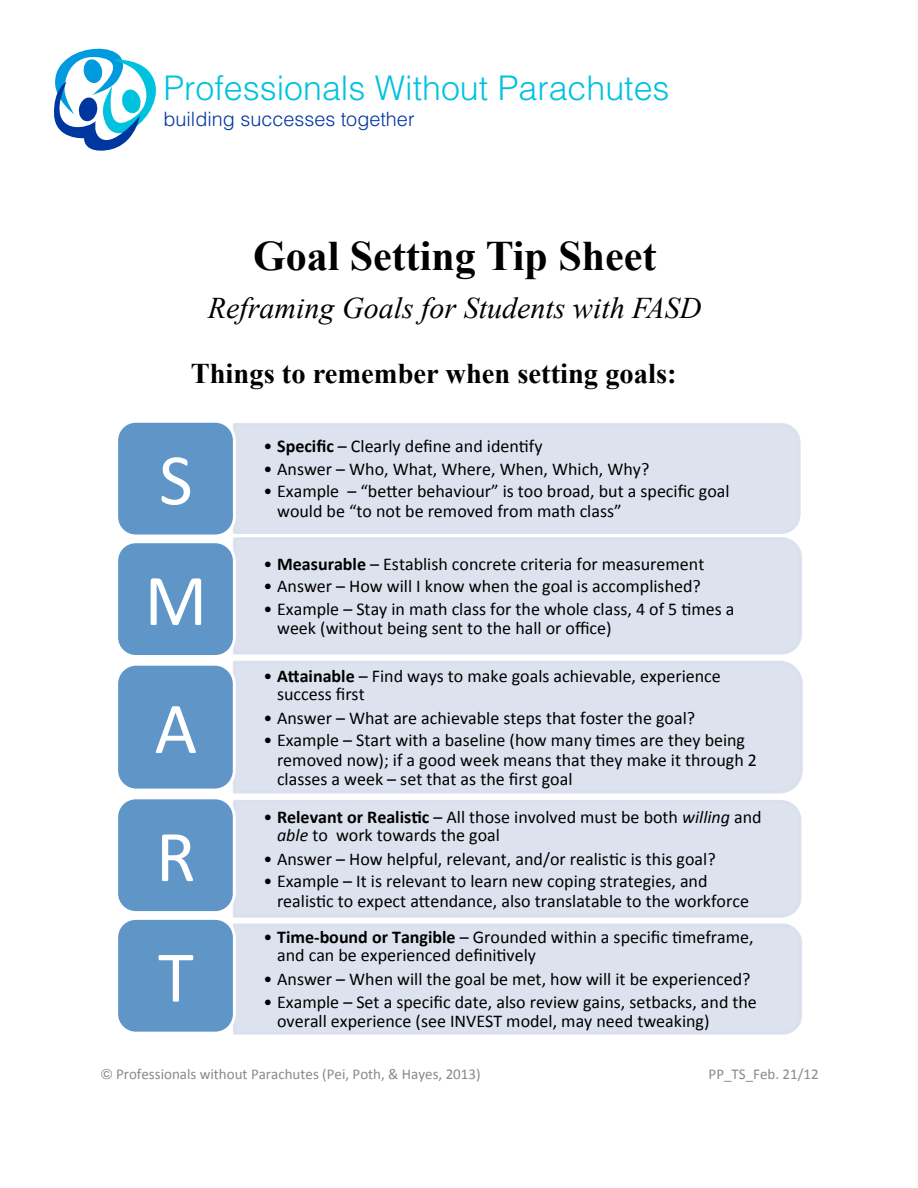
<style>
.page{position:relative;width:918px;height:1188px;background:#fff}
.page>*{position:absolute;margin:0;border:0;box-sizing:border-box;transform-origin:0 0}
.t1{font:73.5px "Calibri";color:#fff}
.t2{font:700 42px "Times New Roman";color:#000}
.t3{font:300 34.05px "Helvetica";color:#00c2df}
.t4{font:italic 30px "Times New Roman";color:#000}
.t5{font:700 28.5px "Times New Roman";color:#000}
.t6{font:300 19.8px "Helvetica";color:#0036a0}
.t7{font:18px/19.5px "Calibri";color:#000}
.t8{font:15px "Calibri";color:#898989}
.s1{font-weight:700}
.s2{font-style:italic}
</style>
<div class="page">
<svg style="left:54px;top:49px;width:102px;height:102px"></svg>
<div style="left:233px;top:423px;width:568px;height:111px;background:#dce2ee"></div>
<div style="left:117px;top:421px;width:117px;height:115px;background:#6095c8;border-radius:19px"></div>
<div style="left:115px;top:420px;width:121px;height:118px;border:3px solid #fff;border-radius:19px"></div>
<div style="left:233px;top:537px;width:569px;height:118px;background:#dce2ee"></div>
<div style="left:117px;top:542px;width:117px;height:114px;background:#6095c8;border-radius:19px"></div>
<div style="left:115px;top:540px;width:121px;height:118px;border:3px solid #fff;border-radius:19px"></div>
<div style="left:233px;top:661px;width:570px;height:133px;background:#dce2ee"></div>
<div style="left:117px;top:664px;width:117px;height:126px;background:#6095c8;border-radius:20px"></div>
<div style="left:115px;top:663px;width:121px;height:129px;border:3px solid #fff;border-radius:20px"></div>
<div style="left:233px;top:800px;width:569px;height:118px;background:#dce2ee"></div>
<div style="left:117px;top:798px;width:117px;height:115px;background:#6095c8;border-radius:19px"></div>
<div style="left:115px;top:796px;width:121px;height:118px;border:3px solid #fff;border-radius:19px"></div>
<div style="left:233px;top:923px;width:569px;height:112px;background:#dce2ee"></div>
<div style="left:117px;top:918px;width:117px;height:115px;background:#6095c8;border-radius:19px"></div>
<div style="left:115px;top:917px;width:121px;height:118px;border:3px solid #fff;border-radius:19px"></div>
<p class="t3" style="left:163px;top:59px;width:508px">Professionals Without Parachutes</p>
<p class="t6" style="left:163px;top:102px;width:253px">building successes together</p>
<p class="t2" style="left:253px;top:226px;width:405px">Goal Setting Tip Sheet</p>
<p class="t4" style="left:208px;top:287px;width:495px">Reframing Goals for Students with FASD</p>
<p class="t5" style="left:191px;top:354px;width:487px">Things to remember when setting goals:</p>
<p class="t1" style="left:159px;top:434px;width:35px">S</p>
<p class="t1" style="left:144px;top:554px;width:64px">M</p>
<p class="t1" style="left:155px;top:682px;width:44px">A</p>
<p class="t1" style="left:156px;top:810px;width:41px">R</p>
<p class="t1" style="left:158px;top:931px;width:37px">T</p>
<p class="t7" style="left:264px;top:437px;width:280px">• <span class="s1">Specific</span> – Clearly define and idenGfy</p>
<p class="t7" style="left:264px;top:459px;width:387px">• Answer – Who, What, Where, When, Which, Why?</p>
<p class="t7" style="left:264px;top:482px;width:467px">• Example – “bePer behaviour” is too broad, but a specific goal</p>
<p class="t7" style="left:277px;top:501px;width:346px">would be “to not be removed from math class”</p>
<p class="t7" style="left:264px;top:554px;width:442px">• <span class="s1">Measurable</span> – Establish concrete criteria for measurement</p>
<p class="t7" style="left:264px;top:577px;width:439px">• Answer – How will I know when the goal is accomplished?</p>
<p class="t7" style="left:264px;top:599px;width:472px">• Example – Stay in math class for the whole class, 4 of 5 Gmes a</p>
<p class="t7" style="left:277px;top:619px;width:336px">week (without being sent to the hall or office)</p>
<p class="t7" style="left:277px;top:667px;width:445px;line-height:18px;text-indent:-14px">• <span class="s1">A0ainable</span> – Find ways to make goals achievable, experience success first</p>
<p class="t7" style="left:264px;top:708px;width:433px">• Answer – What are achievable steps that foster the goal?</p>
<p class="t7" style="left:277px;top:730px;width:481px;text-indent:-14px">• Example – Start with a baseline (how many Gmes are they being removed now); if a good week means that they make it through 2 classes a week – set that as the first goal</p>
<p class="t7" style="left:277px;top:808px;width:486px;line-height:18px;text-indent:-14px">• <span class="s1">Relevant or Realis6c</span> – All those involved must be both <span class="s2">willing</span> and <span class="s2">able</span> to work towards the goal</p>
<p class="t7" style="left:264px;top:849px;width:454px">• Answer – How helpful, relevant, and/or realisGc is this goal?</p>
<p class="t7" style="left:277px;top:872px;width:473px;text-indent:-14px">• Example – It is relevant to learn new coping strategies, and realisGc to expect aPendance, also translatable to the workforce</p>
<p class="t7" style="left:277px;top:928px;width:478px;line-height:18px;text-indent:-14px">• <span class="s1">Time--‐bound or Tangible</span> – Grounded within a specific Gmeframe, and can be experienced definiGvely</p>
<p class="t7" style="left:264px;top:970px;width:488px">• Answer – When will the goal be met, how will it be experienced?</p>
<p class="t7" style="left:277px;top:992px;width:481px;text-indent:-14px">• Example – Set a specific date, also review gains, setbacks, and the overall experience (see INVEST model, may need tweaking)</p>
<p class="t8" style="left:116px;top:1064px;width:366px">Professionals without Parachutes (Pei, Poth, &amp; Hayes, 2013)</p>
<p class="t8" style="left:709px;top:1064px;width:112px">PP_TS_Feb. 21/12</p>
</div>
